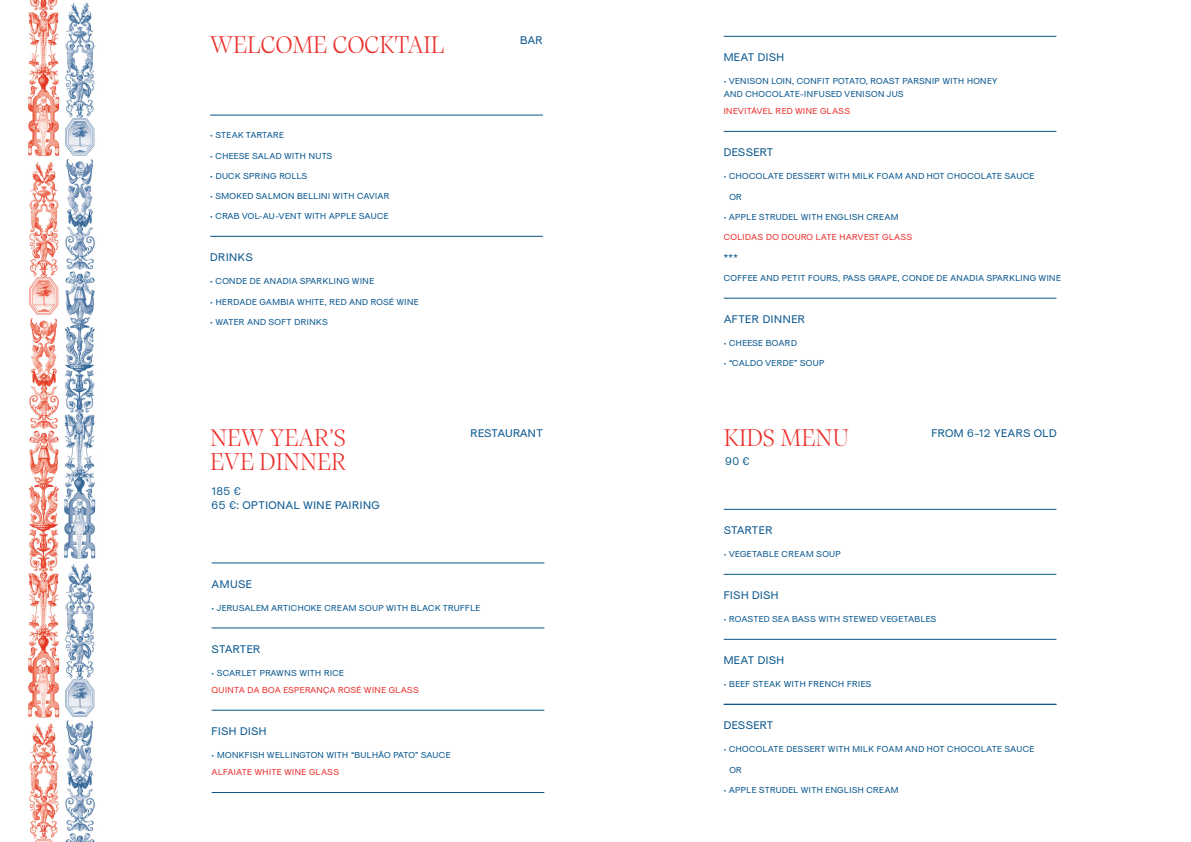
<style>
.page{position:relative;width:1191px;height:842px;background:#fff}
.page>*{position:absolute;margin:0;border:0;box-sizing:border-box;transform-origin:0 0}
.t1{font:300 23.3px/24px "Calvino Grande Trial";color:#eb2e2a}
.t2{font:11.2px "Sk Modernist Regular";letter-spacing:.04em;color:#07568e}
.t3{font:11.2px "Sk Modernist Regular";letter-spacing:.01em;color:#07568e}
.t4{font:11.2px "Sk Modernist Regular";color:#07568e}
.t5{font:8.8px/12.2px "Sk Modernist Regular";letter-spacing:.04em;color:#07568e}
.t6{font:8.8px "Sk Modernist Regular";letter-spacing:.04em;color:#ea2f2c}
.t7{font:8.8px "Sk Modernist Regular";letter-spacing:.02em;color:#07568e}
</style>
<div class="page">
<hr style="left:210px;top:236px;width:333px;height:1px;background:#07568e">
<hr style="left:210px;top:115px;width:333px;height:1px;background:#07568e">
<img style="left:28px;top:0;width:68px;height:842px">
<hr style="left:212px;top:563px;width:332px;height:1px;background:#07568e">
<hr style="left:212px;top:628px;width:332px;height:1px;background:#07568e">
<hr style="left:212px;top:710px;width:332px;height:1px;background:#07568e">
<hr style="left:212px;top:792px;width:332px;height:1px;background:#07568e">
<hr style="left:723px;top:36px;width:333px;height:1px;background:#07568e">
<hr style="left:723px;top:131px;width:333px;height:1px;background:#07568e">
<hr style="left:723px;top:509px;width:333px;height:1px;background:#07568e">
<hr style="left:723px;top:574px;width:333px;height:1px;background:#07568e">
<hr style="left:723px;top:639px;width:333px;height:1px;background:#07568e">
<hr style="left:723px;top:298px;width:333px;height:1px;background:#07568e">
<hr style="left:723px;top:704px;width:333px;height:1px;background:#07568e">
<p class="t1" style="left:210px;top:31px;width:236px">WELCOME COCKTAIL</p>
<p class="t7" style="left:210px;top:130px;width:75px">• STEAK TARTARE</p>
<p class="t5" style="left:210px;top:149px;width:124px">• CHEESE SALAD WITH NUTS</p>
<p class="t5" style="left:210px;top:169px;width:99px">• DUCK SPRING ROLLS</p>
<p class="t5" style="left:210px;top:190px;width:181px">• SMOKED SALMON BELLINI WITH CAVIAR</p>
<p class="t5" style="left:210px;top:210px;width:180px">• CRAB VOL-AU-VENT WITH APPLE SAUCE</p>
<p class="t2" style="left:210px;top:250px;width:44px">DRINKS</p>
<p class="t5" style="left:210px;top:275px;width:165px">• CONDE DE ANADIA SPARKLING WINE</p>
<p class="t5" style="left:210px;top:295px;width:210px">• HERDADE GAMBIA WHITE, RED AND ROSÉ WINE</p>
<p class="t5" style="left:210px;top:315px;width:119px">• WATER AND SOFT DRINKS</p>
<p class="t2" style="left:520px;top:33px;width:24px">BAR</p>
<p class="t1" style="left:210px;top:424px;width:137px">NEW YEAR’S<br>EVE DINNER</p>
<p class="t4" style="left:470px;top:426px;width:74px">RESTAURANT</p>
<p class="t2" style="left:212px;top:484px;width:31px">185 €</p>
<p class="t2" style="left:212px;top:498px;width:170px">65 €: OPTIONAL WINE PAIRING</p>
<p class="t2" style="left:212px;top:577px;width:42px">AMUSE</p>
<p class="t5" style="left:212px;top:601px;width:270px">• JERUSALEM ARTICHOKE CREAM SOUP WITH BLACK TRUFFLE</p>
<p class="t3" style="left:212px;top:642px;width:50px">STARTER</p>
<p class="t5" style="left:212px;top:666px;width:134px">• SCARLET PRAWNS WITH RICE</p>
<p class="t6" style="left:212px;top:685px;width:209px">QUINTA DA BOA ESPERANÇA ROSÉ WINE GLASS</p>
<p class="t2" style="left:212px;top:724px;width:56px">FISH DISH</p>
<p class="t5" style="left:212px;top:749px;width:240px">• MONKFISH WELLINGTON WITH “BULHÃO PATO” SAUCE</p>
<p class="t6" style="left:212px;top:767px;width:129px">ALFAIATE WHITE WINE GLASS</p>
<p class="t2" style="left:723px;top:50px;width:62px">MEAT DISH</p>
<p class="t5" style="left:723px;top:75px;width:275px">• VENISON LOIN, CONFIT POTATO, ROAST PARSNIP WITH HONEY<br>AND CHOCOLATE-INFUSED VENISON JUS</p>
<p class="t6" style="left:723px;top:106px;width:128px">INEVITÁVEL RED WINE GLASS</p>
<p class="t2" style="left:723px;top:146px;width:51px">DESSERT</p>
<p class="t5" style="left:723px;top:170px;width:312px">• CHOCOLATE DESSERT WITH MILK FOAM AND HOT CHOCOLATE SAUCE</p>
<p class="t5" style="left:729px;top:190px;width:14px">OR</p>
<p class="t5" style="left:723px;top:210px;width:176px">• APPLE STRUDEL WITH ENGLISH CREAM</p>
<p class="t6" style="left:723px;top:232px;width:190px">COLIDAS DO DOURO LATE HARVEST GLASS</p>
<p class="t5" style="left:723px;top:251px;width:16px">***</p>
<p class="t5" style="left:723px;top:271px;width:339px">COFFEE AND PETIT FOURS, PASS GRAPE, CONDE DE ANADIA SPARKLING WINE</p>
<p class="t2" style="left:723px;top:312px;width:83px">AFTER DINNER</p>
<p class="t5" style="left:723px;top:337px;width:75px">• CHEESE BOARD</p>
<p class="t5" style="left:723px;top:357px;width:102px">• “CALDO VERDE” SOUP</p>
<p class="t1" style="left:723px;top:424px;width:127px">KIDS MENU</p>
<p class="t2" style="left:931px;top:426px;width:127px">FROM 6-12 YEARS OLD</p>
<p class="t2" style="left:725px;top:454px;width:26px">90 €</p>
<p class="t3" style="left:723px;top:523px;width:50px">STARTER</p>
<p class="t5" style="left:723px;top:548px;width:119px">• VEGETABLE CREAM SOUP</p>
<p class="t2" style="left:723px;top:588px;width:56px">FISH DISH</p>
<p class="t5" style="left:723px;top:613px;width:214px">• ROASTED SEA BASS WITH STEWED VEGETABLES</p>
<p class="t2" style="left:723px;top:653px;width:62px">MEAT DISH</p>
<p class="t5" style="left:723px;top:678px;width:149px">• BEEF STEAK WITH FRENCH FRIES</p>
<p class="t2" style="left:723px;top:718px;width:51px">DESSERT</p>
<p class="t5" style="left:723px;top:743px;width:312px">• CHOCOLATE DESSERT WITH MILK FOAM AND HOT CHOCOLATE SAUCE</p>
<p class="t5" style="left:729px;top:763px;width:14px">OR</p>
<p class="t5" style="left:723px;top:783px;width:176px">• APPLE STRUDEL WITH ENGLISH CREAM</p>
</div>
